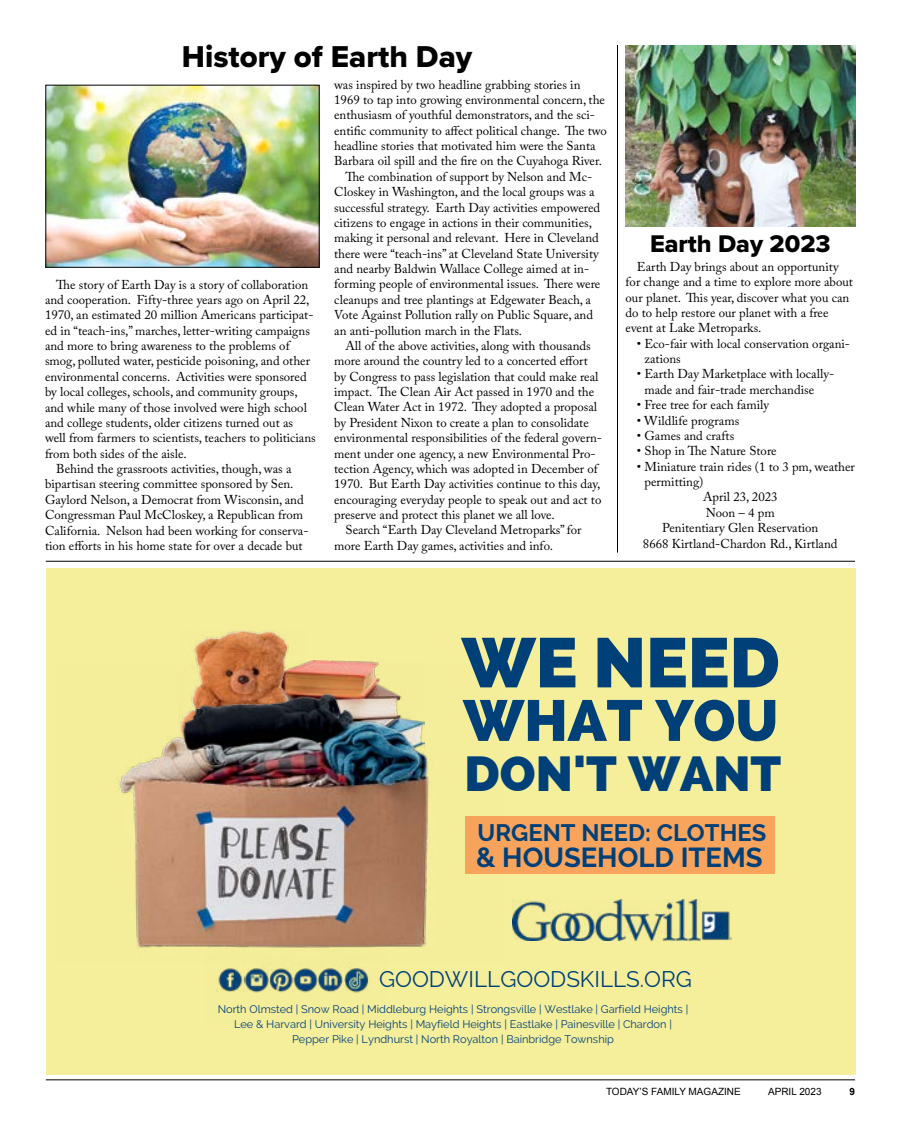
<style>
.page{position:relative;width:900px;height:1125px;background:#fff}
.page>*{position:absolute;margin:0;border:0;box-sizing:border-box;transform-origin:0 0}
.t1{font:800 69.88px "Raleway";color:#004079}
.t2{font:800 57.75px "Raleway";color:#004079}
.t3{font:800 49.25px "Raleway";color:#004079}
.t4{font:31.25px "Proxima Nova Extrabld";color:#000}
.t5{font:700 27.38px "Raleway";color:#004079}
.t6{font:25px "Proxima Nova Extrabld";color:#000}
.t7{font:700 23.75px "Raleway";color:#004079}
.t8{font:22.5px "Raleway";color:#004079}
.t9{font:12.75px/15.4px "Adobe Caslon Pro";color:#000}
.t10{font:11px/14.6px "Raleway";color:#004079;text-align:center}
.t11{font:10px "Arial";color:#000}
.t12{font:700 10px "Arial";color:#000}
</style>
<div class="page">
<hr style="left:46px;top:1080px;width:809px;height:1px;background:#000">
<hr style="left:46px;top:561px;width:809px;height:1px;background:#000">
<div style="left:46px;top:568px;width:810px;height:507px;background:#f5ef9c"></div>
<img style="left:216px;top:967px;width:153px;height:26px">
<img style="left:513px;top:899px;width:219px;height:41px">
<div style="left:465px;top:816px;width:310px;height:57px;background:#f8a45c"></div>
<img style="left:305px;top:661px;width:74px;height:4px">
<img style="left:192px;top:630px;width:113px;height:35px">
<img style="left:116px;top:665px;width:386px;height:283px">
<img style="left:626px;top:45px;width:230px;height:182px">
<hr style="left:617px;top:45px;width:1px;height:508px;background:#000">
<img style="left:48px;top:87px;width:269px;height:178px">
<h3 class="t4" style="left:182px;top:33px;width:292px">History of Earth Day</h3>
<p class="t9" style="left:56px;top:277px;width:254px">The story of Earth Day is a story of collaboration</p>
<p class="t9" style="left:45px;top:292px;width:266px">and cooperation. Fifty-three years ago on April 22,</p>
<p class="t9" style="left:45px;top:307px;width:270px">1970, an estimated 20 million Americans participat-</p>
<p class="t9" style="left:45px;top:323px;width:266px">ed in “teach-ins,” marches, letter-writing campaigns</p>
<p class="t9" style="left:45px;top:338px;width:246px">and more to bring awareness to the problems of</p>
<p class="t9" style="left:45px;top:353px;width:267px">smog, polluted water, pesticide poisoning, and other</p>
<p class="t9" style="left:45px;top:369px;width:263px">environmental concerns. Activities were sponsored</p>
<p class="t9" style="left:45px;top:384px;width:254px">by local colleges, schools, and community groups,</p>
<p class="t9" style="left:45px;top:400px;width:263px">and while many of those involved were high school</p>
<p class="t9" style="left:45px;top:415px;width:250px">and college students, older citizens turned out as</p>
<p class="t9" style="left:45px;top:430px;width:272px">well from farmers to scientists, teachers to politicians</p>
<p class="t9" style="left:45px;top:446px;width:143px">from both sides of the aisle.</p>
<p class="t9" style="left:56px;top:461px;width:237px">Behind the grassroots activities, though, was a</p>
<p class="t9" style="left:45px;top:476px;width:250px">bipartisan steering committee sponsored by Sen.</p>
<p class="t9" style="left:45px;top:492px;width:260px">Gaylord Nelson, a Democrat from Wisconsin, and</p>
<p class="t9" style="left:45px;top:507px;width:260px">Congressman Paul McCloskey, a Republican from</p>
<p class="t9" style="left:45px;top:523px;width:265px">California. Nelson had been working for conserva-</p>
<p class="t9" style="left:45px;top:538px;width:259px">tion efforts in his home state for over a decade but</p>
<p class="t9" style="left:334px;top:77px;width:248px">was inspired by two headline grabbing stories in</p>
<p class="t9" style="left:334px;top:92px;width:272px">1969 to tap into growing environmental concern, the</p>
<p class="t9" style="left:334px;top:107px;width:262px">enthusiasm of youthful demonstrators, and the sci-</p>
<p class="t9" style="left:334px;top:123px;width:274px">entific community to affect political change. The two</p>
<p class="t9" style="left:334px;top:138px;width:263px">headline stories that motivated him were the Santa</p>
<p class="t9" style="left:334px;top:153px;width:269px">Barbara oil spill and the fire on the Cuyahoga River.</p>
<p class="t9" style="left:345px;top:169px;width:248px">The combination of support by Nelson and Mc-</p>
<p class="t9" style="left:334px;top:184px;width:262px">Closkey in Washington, and the local groups was a</p>
<p class="t9" style="left:334px;top:200px;width:268px">successful strategy. Earth Day activities empowered</p>
<p class="t9" style="left:334px;top:215px;width:259px">citizens to engage in actions in their communities,</p>
<p class="t9" style="left:334px;top:230px;width:266px">making it personal and relevant. Here in Cleveland</p>
<p class="t9" style="left:334px;top:246px;width:266px">there were “teach-ins” at Cleveland State University</p>
<p class="t9" style="left:334px;top:261px;width:257px">and nearby Baldwin Wallace College aimed at in-</p>
<p class="t9" style="left:334px;top:276px;width:268px">forming people of environmental issues. There were</p>
<p class="t9" style="left:334px;top:292px;width:258px">cleanups and tree plantings at Edgewater Beach, a</p>
<p class="t9" style="left:334px;top:307px;width:260px">Vote Against Pollution rally on Public Square, and</p>
<p class="t9" style="left:334px;top:323px;width:189px">an anti-pollution march in the Flats.</p>
<p class="t9" style="left:345px;top:338px;width:247px">All of the above activities, along with thousands</p>
<p class="t9" style="left:334px;top:353px;width:255px">more around the country led to a concerted effort</p>
<p class="t9" style="left:334px;top:369px;width:266px">by Congress to pass legislation that could make real</p>
<p class="t9" style="left:334px;top:384px;width:261px">impact. The Clean Air Act passed in 1970 and the</p>
<p class="t9" style="left:334px;top:399px;width:264px">Clean Water Act in 1972. They adopted a proposal</p>
<p class="t9" style="left:334px;top:415px;width:256px">by President Nixon to create a plan to consolidate</p>
<p class="t9" style="left:334px;top:430px;width:269px">environmental responsibilities of the federal govern-</p>
<p class="t9" style="left:334px;top:446px;width:263px">ment under one agency, a new Environmental Pro-</p>
<p class="t9" style="left:334px;top:461px;width:265px">tection Agency, which was adopted in December of</p>
<p class="t9" style="left:334px;top:476px;width:268px">1970. But Earth Day activities continue to this day,</p>
<p class="t9" style="left:334px;top:492px;width:269px">encouraging everyday people to speak out and act to</p>
<p class="t9" style="left:334px;top:507px;width:222px">preserve and protect this planet we all love.</p>
<p class="t9" style="left:345px;top:522px;width:238px">Search “Earth Day Cleveland Metroparks” for</p>
<p class="t9" style="left:334px;top:538px;width:220px">more Earth Day games, activities and info.</p>
<h3 class="t6" style="left:650px;top:225px;width:182px">Earth Day 2023</h3>
<p class="t9" style="left:626px;top:259px;width:229px;text-indent:11px">Earth Day brings about an opportunity for change and a time to explore more about our planet. This year, discover what you can do to help restore our planet with a free event at Lake Metroparks.</p>
<p class="t9" style="left:644px;top:336px;width:207px;text-indent:-8px">• Eco-fair with local conservation organi&shy;zations</p>
<p class="t9" style="left:644px;top:366px;width:191px;text-indent:-8px">• Earth Day Marketplace with locally&shy;made and fair-trade merchandise</p>
<p class="t9" style="left:637px;top:397px;width:134px">• Free tree for each family</p>
<p class="t9" style="left:637px;top:412px;width:104px">• Wildlife programs</p>
<p class="t9" style="left:637px;top:428px;width:99px">• Games and crafts</p>
<p class="t9" style="left:637px;top:443px;width:141px">• Shop in The Nature Store</p>
<p class="t9" style="left:637px;top:459px;width:220px">• Miniature train rides (1 to 3 pm, weather</p>
<p class="t9" style="left:644px;top:474px;width:61px">permitting)</p>
<p class="t9" style="left:703px;top:489px;width:76px">April 23, 2023</p>
<p class="t9" style="left:706px;top:505px;width:70px">Noon – 4 pm</p>
<p class="t9" style="left:662px;top:520px;width:158px">Penitentiary Glen Reservation</p>
<p class="t9" style="left:643px;top:535px;width:196px">8668 Kirtland-Chardon Rd., Kirtland</p>
<h1 class="t1" style="left:462px;top:622px;width:320px">WE NEED</h1>
<h2 class="t2" style="left:463px;top:687px;width:317px">WHAT YOU</h2>
<h3 class="t3" style="left:465px;top:745px;width:318px">DON'T WANT</h3>
<h3 class="t7" style="left:478px;top:819px;width:290px">URGENT NEED: CLOTHES</h3>
<h3 class="t5" style="left:476px;top:842px;width:288px">&amp; HOUSEHOLD ITEMS</h3>
<h3 class="t8" style="left:379px;top:966px;width:314px">GOODWILLGOODSKILLS.ORG</h3>
<p class="t10" style="left:218px;top:1002px;width:472px">North Olmsted | Snow Road | Middleburg Heights | Strongsville | Westlake | Garfield Heights |<br>Lee &amp; Harvard | University Heights | Mayfield Heights | Eastlake | Painesville | Chardon |<br>Pepper Pike | Lyndhurst | North Royalton | Bainbridge Township</p>
<p class="t11" style="left:606px;top:1085px;width:136px">TODAY’S FAMILY MAGAZINE</p>
<p class="t11" style="left:768px;top:1085px;width:55px">APRIL 2023</p>
<p class="t12" style="left:849px;top:1085px;width:7px">9</p>
</div>
